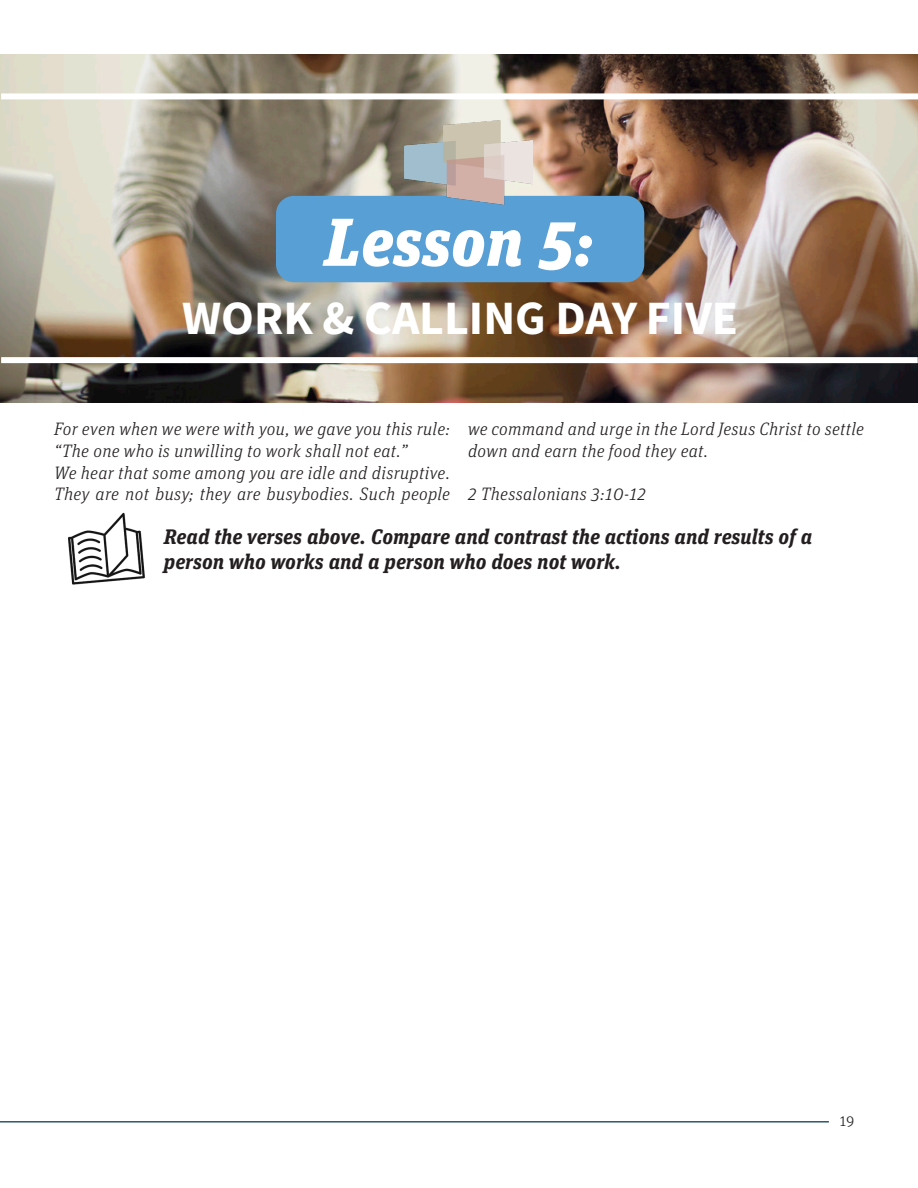
<style>
.page{position:relative;width:918px;height:1188px;background:#fff}
.page>*{position:absolute;margin:0;border:0;box-sizing:border-box;transform-origin:0 0}
.t1{font:italic 900 67.5px "Unit Slab Pro";color:#fff}
.t2{font:48px "Source Sans Variable";color:#fff}
.t3{font:italic 700 21px/25.2px "Unit Slab Pro";color:#231f20}
.t4{font:italic 300 18px/21.6px "Unit Slab Pro";letter-spacing:.02em;color:#231f20}
.t5{font:300 15px "Unit Slab Pro";color:#231f20}
</style>
<div class="page">
<img style="left:68px;top:512px;width:77px;height:73px">
<img style="left:0;top:54px;width:918px;height:348px">
<div style="left:276px;top:196px;width:368px;height:86px;background:#589fd6;border-radius:18px"></div>
<div style="left:1px;top:357px;width:917px;height:6px;background:#fff"></div>
<div style="left:1px;top:93px;width:917px;height:6px;background:#fff"></div>
<img style="left:404px;top:99px;width:128px;height:106px">
<hr style="left:0;top:1121px;width:829px;height:2px;background:#2c5772">
<p class="t1" style="left:324px;top:192px;width:272px">Lesson 5:</p>
<p class="t2" style="left:182px;top:289px;width:557px">WORK &amp; CALLING DAY FIVE</p>
<p class="t4" style="left:54px;top:418px;width:398px">For even when we were with you, we gave you this rule: “The one who is unwilling to work shall not eat.”</p>
<p class="t4" style="left:54px;top:461px;width:398px">We hear that some among you are idle and disruptive.<br>They are not busy; they are busybodies. Such people</p>
<p class="t4" style="left:468px;top:418px;width:398px">we command and urge in the Lord Jesus Christ to settle down and earn the food they eat.</p>
<p class="t4" style="left:468px;top:483px;width:179px">2 Thessalonians 3:10-12</p>
<p class="t3" style="left:164px;top:523px;width:650px">Read the verses above. Compare and contrast the actions and results of a person who works and a person who does not work.</p>
<p class="t5" style="left:840px;top:1111px;width:16px">19</p>
</div>
